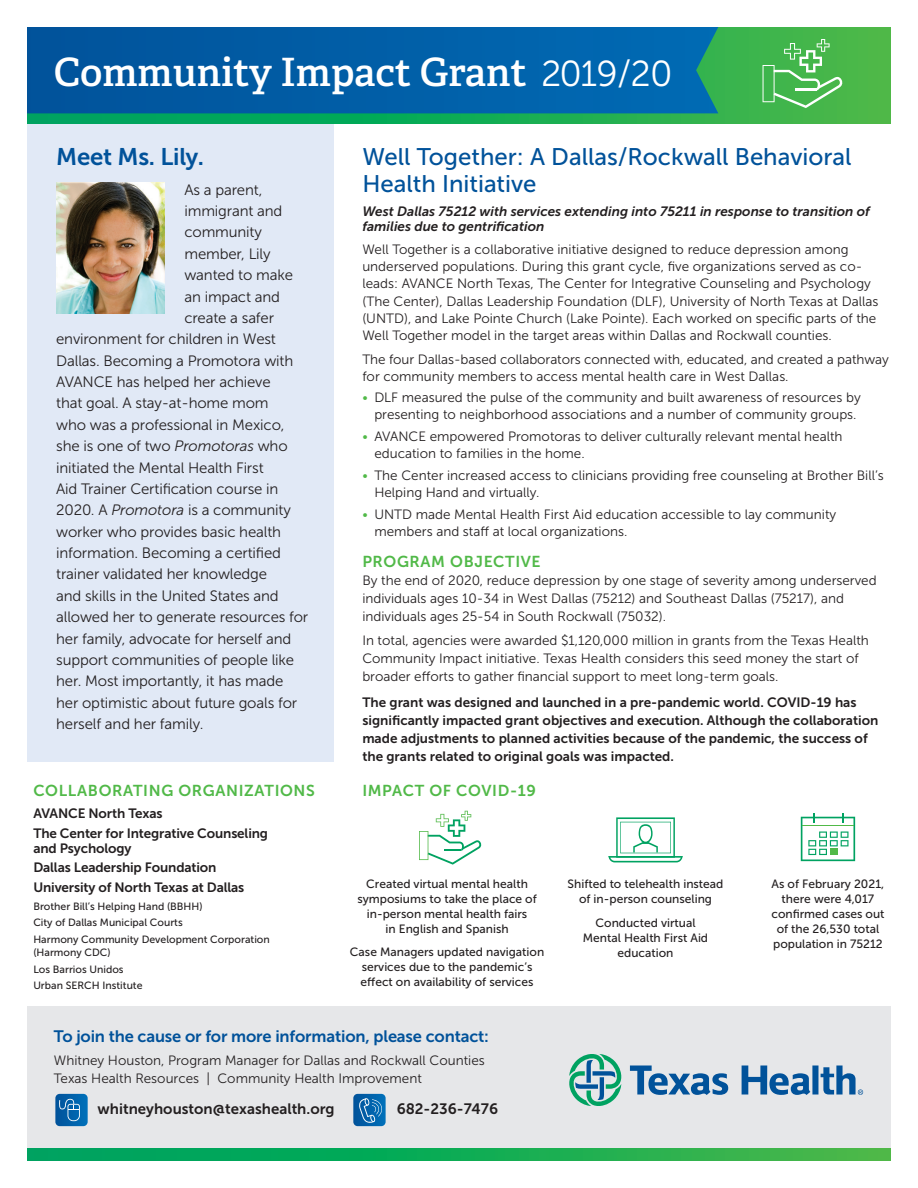
<style>
.page{position:relative;width:918px;height:1188px;background:#fff}
.page>*{position:absolute;margin:0;border:0;box-sizing:border-box;transform-origin:0 0}
.t1{font:600 39px "Adelle";color:#fff}
.t2{font:24px/27px "Museo Sans 500";color:#01529a}
.t3{font:24px "Museo Sans 700";letter-spacing:-.01em;color:#01529a}
.t4{font:16.5px "Museo Sans 700";letter-spacing:-.01em;color:#01529a}
.t5{font:15.75px "Museo Sans 700";letter-spacing:.04em;color:#51b948}
.t6{font:15px "Museo Sans 300";letter-spacing:-.01em;color:#231f20}
.t7{font:15px "Museo Sans 700";color:#231f20}
.t8{font:13.5px/17.2px "Museo Sans 300";color:#231f20}
.t9{font:13.5px/18px "Museo Sans 700";color:#231f20}
.t10{font:italic 13.5px/15.8px "Museo Sans 700";color:#231f20}
.t11{font:12px/15px "Museo Sans 500";color:#231f20;text-align:center}
.t12{font:10.5px "Museo Sans 500";color:#231f20}
.s1{font-family:"Museo Sans 300";font-weight:400;font-size:36px}
.s2{font-style:italic}
.s3{color:#51b948}
</style>
<div class="page">
<div style="left:27px;top:123px;width:306px;height:638px;background:#e1e9f6"></div>
<svg style="left:27px;top:27px;width:864px;height:96px;background:#2eb051"></svg>
<svg style="left:27px;top:1148px;width:864px;height:13px;background:#18ac54"></svg>
<div style="left:27px;top:1006px;width:864px;height:142px;background:#e6e7e9"></div>
<svg style="left:27px;top:27px;width:691px;height:86px;background:#015fa5"></svg>
<svg style="left:630px;top:1066px;width:98px;height:29px"></svg>
<svg style="left:742px;top:1066px;width:68px;height:29px"></svg>
<div style="left:812px;top:1066px;width:7px;height:29px;background:#01529a"></div>
<svg style="left:821px;top:1066px;width:42px;height:29px"></svg>
<svg style="left:569px;top:1054px;width:53px;height:52px"></svg>
<svg style="left:55px;top:1094px;width:33px;height:32px"></svg>
<svg style="left:353px;top:1094px;width:33px;height:32px"></svg>
<svg style="left:763px;top:39px;width:81px;height:69px;background:#5ec065"></svg>
<svg style="left:801px;top:813px;width:54px;height:48px"></svg>
<hr style="left:802px;top:826px;width:51px;height:1px;background:#51b948">
<img style="left:56px;top:183px;width:109px;height:130px">
<svg style="left:608px;top:817px;width:75px;height:45px"></svg>
<svg style="left:419px;top:811px;width:63px;height:54px"></svg>
<p class="t1" style="left:54px;top:47px;width:620px">Community Impact Grant <span class="s1">2019/20</span></p>
<p class="t3" style="left:56px;top:143px;width:149px">Meet Ms. Lily.</p>
<p class="t6" style="left:184px;top:181px;width:79px">As a parent,</p>
<p class="t6" style="left:184px;top:203px;width:99px">immigrant and</p>
<p class="t6" style="left:184px;top:224px;width:79px">community</p>
<p class="t6" style="left:184px;top:246px;width:88px">member, Lily</p>
<p class="t6" style="left:184px;top:267px;width:110px">wanted to make</p>
<p class="t6" style="left:184px;top:288px;width:97px">an impact and</p>
<p class="t6" style="left:184px;top:310px;width:91px">create a safer</p>
<p class="t6" style="left:56px;top:331px;width:221px">environment for children in West</p>
<p class="t6" style="left:56px;top:352px;width:239px">Dallas. Becoming a Promotora with</p>
<p class="t6" style="left:56px;top:374px;width:216px">AVANCE has helped her achieve</p>
<p class="t6" style="left:56px;top:395px;width:214px">that goal. A stay-at-home mom</p>
<p class="t6" style="left:56px;top:417px;width:230px">who was a professional in Mexico,</p>
<p class="t6" style="left:56px;top:438px;width:233px">she is one of two <span class="s2">Promotoras</span> who</p>
<p class="t6" style="left:56px;top:459px;width:209px">initiated the Mental Health First</p>
<p class="t6" style="left:56px;top:481px;width:224px">Aid Trainer Certification course in</p>
<p class="t6" style="left:56px;top:502px;width:236px">2020. A <span class="s2">Promotora</span> is a community</p>
<p class="t6" style="left:56px;top:523px;width:227px">worker who provides basic health</p>
<p class="t6" style="left:56px;top:545px;width:226px">information. Becoming a certified</p>
<p class="t6" style="left:56px;top:566px;width:212px">trainer validated her knowledge</p>
<p class="t6" style="left:56px;top:588px;width:224px">and skills in the United States and</p>
<p class="t6" style="left:56px;top:609px;width:254px">allowed her to generate resources for</p>
<p class="t6" style="left:56px;top:630px;width:237px">her family, advocate for herself and</p>
<p class="t6" style="left:56px;top:652px;width:239px">support communities of people like</p>
<p class="t6" style="left:56px;top:673px;width:229px">her. Most importantly, it has made</p>
<p class="t6" style="left:56px;top:694px;width:243px">her optimistic about future goals for</p>
<p class="t6" style="left:56px;top:716px;width:149px">herself and her family.</p>
<p class="t5" style="left:33px;top:781px;width:283px">COLLABORATING ORGANIZATIONS</p>
<p class="t9" style="left:33px;top:804px;width:131px">AVANCE North Texas</p>
<p class="t9" style="left:33px;top:824px;width:236px">The Center for Integrative Counseling</p>
<p class="t9" style="left:33px;top:839px;width:100px">and Psychology</p>
<p class="t9" style="left:33px;top:858px;width:185px">Dallas Leadership Foundation</p>
<p class="t9" style="left:33px;top:878px;width:213px">University of North Texas at Dallas</p>
<p class="t12" style="left:33px;top:900px;width:171px">Brother Bill’s Helping Hand (BBHH)</p>
<p class="t12" style="left:33px;top:917px;width:151px">City of Dallas Municipal Courts</p>
<p class="t12" style="left:33px;top:933px;width:238px">Harmony Community Development Corporation</p>
<p class="t12" style="left:33px;top:947px;width:79px">(Harmony CDC)</p>
<p class="t12" style="left:33px;top:963px;width:92px">Los Barrios Unidos</p>
<p class="t12" style="left:33px;top:980px;width:111px">Urban SERCH Institute</p>
<p class="t2" style="left:362px;top:143px;width:491px">Well Together: A Dallas/Rockwall Behavioral<br>Health Initiative</p>
<p class="t10" style="left:362px;top:203px;width:509px">West Dallas 75212 with services extending into 75211 in response to transition of families due to gentrification</p>
<p class="t8" style="left:362px;top:241px;width:518px">Well Together is a collaborative initiative designed to reduce depression among underserved populations. During this grant cycle, five organizations served as co&shy;leads: AVANCE North Texas, The Center for Integrative Counseling and Psychology (The Center), Dallas Leadership Foundation (DLF), University of North Texas at Dallas (UNTD), and Lake Pointe Church (Lake Pointe). Each worked on specific parts of the Well Together model in the target areas within Dallas and Rockwall counties.</p>
<p class="t8" style="left:362px;top:351px;width:528px">The four Dallas-based collaborators connected with, educated, and created a pathway for community members to access mental health care in West Dallas.</p>
<p class="t8" style="left:362px;top:389px;width:500px;line-height:16.5px;text-align:center"><span class="s3">•</span> DLF measured the pulse of the community and built awareness of resources by presenting to neighborhood associations and a number of community groups.</p>
<p class="t8" style="left:374px;top:428px;width:470px;line-height:16.5px;text-indent:-12px"><span class="s3">•</span> AVANCE empowered Promotoras to deliver culturally relevant mental health education to families in the home.</p>
<p class="t8" style="left:374px;top:467px;width:511px;line-height:16.5px;text-indent:-12px"><span class="s3">•</span> The Center increased access to clinicians providing free counseling at Brother Bill’s<br>Helping Hand and virtually.</p>
<p class="t8" style="left:374px;top:506px;width:463px;line-height:16.5px;text-indent:-12px"><span class="s3">•</span> UNTD made Mental Health First Aid education accessible to lay community members and staff at local organizations.</p>
<p class="t5" style="left:362px;top:553px;width:180px">PROGRAM OBJECTIVE</p>
<p class="t8" style="left:362px;top:572px;width:516px;line-height:18px">By the end of 2020, reduce depression by one stage of severity among underserved individuals ages 10-34 in West Dallas (75212) and Southeast Dallas (75217), and individuals ages 25-54 in South Rockwall (75032).</p>
<p class="t8" style="left:362px;top:632px;width:508px;line-height:18px">In total, agencies were awarded $1,120,000 million in grants from the Texas Health<br>Community Impact initiative. Texas Health considers this seed money the start of broader efforts to gather financial support to meet long-term goals.</p>
<p class="t9" style="left:362px;top:693px;width:518px">The grant was designed and launched in a pre-pandemic world. COVID-19 has significantly impacted grant objectives and execution. Although the collaboration made adjustments to planned activities because of the pandemic, the success of</p>
<p class="t9" style="left:362px;top:747px;width:313px">the grants related to original goals was impacted.</p>
<p class="t5" style="left:362px;top:781px;width:175px">IMPACT OF COVID-19</p>
<p class="t11" style="left:357px;top:877px;width:181px">Created virtual mental health symposiums to take the place of</p>
<p class="t11" style="left:367px;top:907px;width:162px">in-person mental health fairs</p>
<p class="t11" style="left:386px;top:922px;width:125px">in English and Spanish</p>
<p class="t11" style="left:350px;top:944px;width:196px">Case Managers updated navigation services due to the pandemic’s effect on availability of services</p>
<p class="t11" style="left:568px;top:877px;width:157px">Shifted to telehealth instead of in-person counseling</p>
<p class="t11" style="left:596px;top:916px;width:102px">Conducted virtual</p>
<p class="t11" style="left:583px;top:931px;width:127px">Mental Health First Aid education</p>
<p class="t11" style="left:771px;top:877px;width:115px">As of February 2021, there were 4,017 confirmed cases out of the 26,530 total population in 75212</p>
<p class="t4" style="left:54px;top:1027px;width:437px">To join the cause or for more information, please contact:</p>
<p class="t8" style="left:54px;top:1051px;width:432px">Whitney Houston, Program Manager for Dallas and Rockwall Counties</p>
<p class="t8" style="left:54px;top:1069px;width:370px">Texas Health Resources | Community Health Improvement</p>
<p class="t7" style="left:98px;top:1101px;width:239px">whitneyhouston@texashealth.org</p>
<p class="t7" style="left:397px;top:1101px;width:103px">682-236-7476</p>
</div>
